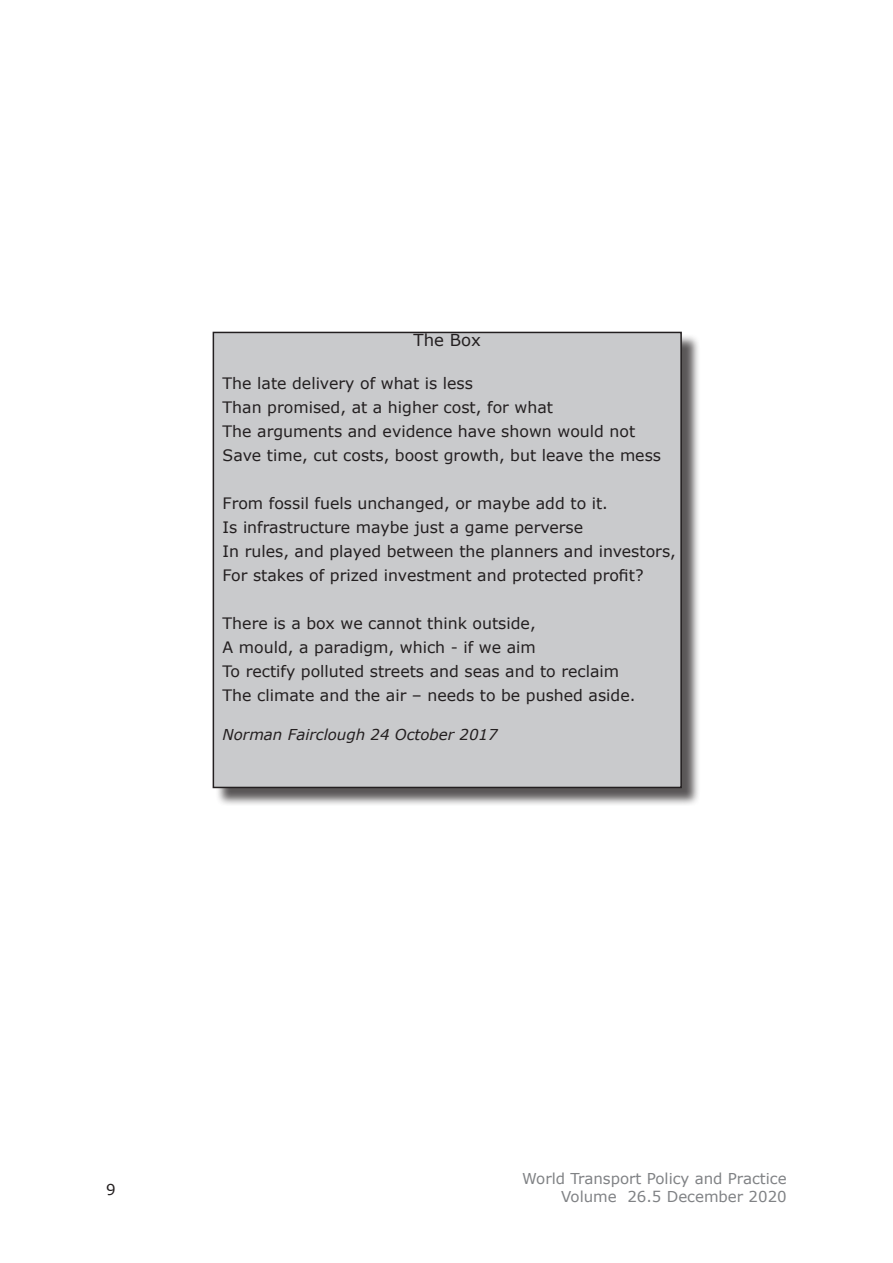
<style>
.page{position:relative;width:893px;height:1263px;background:#fff}
.page>*{position:absolute;margin:0;border:0;box-sizing:border-box;transform-origin:0 0}
.t1{font:16.5px "Verdana";color:#231f20}
.t2{font:15.75px/24px "Verdana";color:#231f20}
.t3{font:15px/18px "Verdana";color:#808285;text-align:right}
.t4{font:italic 15px "Verdana";color:#231f20}
.t5{font:15px "Verdana";color:#231f20}
</style>
<div class="page">
<div style="left:215px;top:334px;width:485px;height:472px;background:#231f20;opacity:.75"></div>
<div style="left:213px;top:332px;width:468px;height:455px;background:#c9cacc"></div>
<div style="left:213px;top:332px;width:469px;height:456px;border:2px solid #231f20"></div>
<p class="t1" style="left:414px;top:329px;width:69px">The Box</p>
<p class="t2" style="left:223px;top:372px;width:440px">The late delivery of what is less<br>Than promised, at a higher cost, for what<br>The arguments and evidence have shown would not Save time, cut costs, boost growth, but leave the mess</p>
<p class="t2" style="left:223px;top:492px;width:455px">From fossil fuels unchanged, or maybe add to it.<br>Is infrastructure maybe just a game perverse<br>In rules, and played between the planners and investors, For stakes of prized investment and protected profit?</p>
<p class="t2" style="left:223px;top:612px;width:414px">There is a box we cannot think outside,<br>A mould, a paradigm, which - if we aim<br>To rectify polluted streets and seas and to reclaim The climate and the air – needs to be pushed aside.</p>
<p class="t4" style="left:223px;top:725px;width:277px">Norman Fairclough 24 October 2017</p>
<p class="t5" style="left:106px;top:1179px;width:11px">9</p>
<p class="t3" style="left:522px;top:1169px;width:266px">World Transport Policy and Practice<br>Volume 26.5 December 2020</p>
</div>
